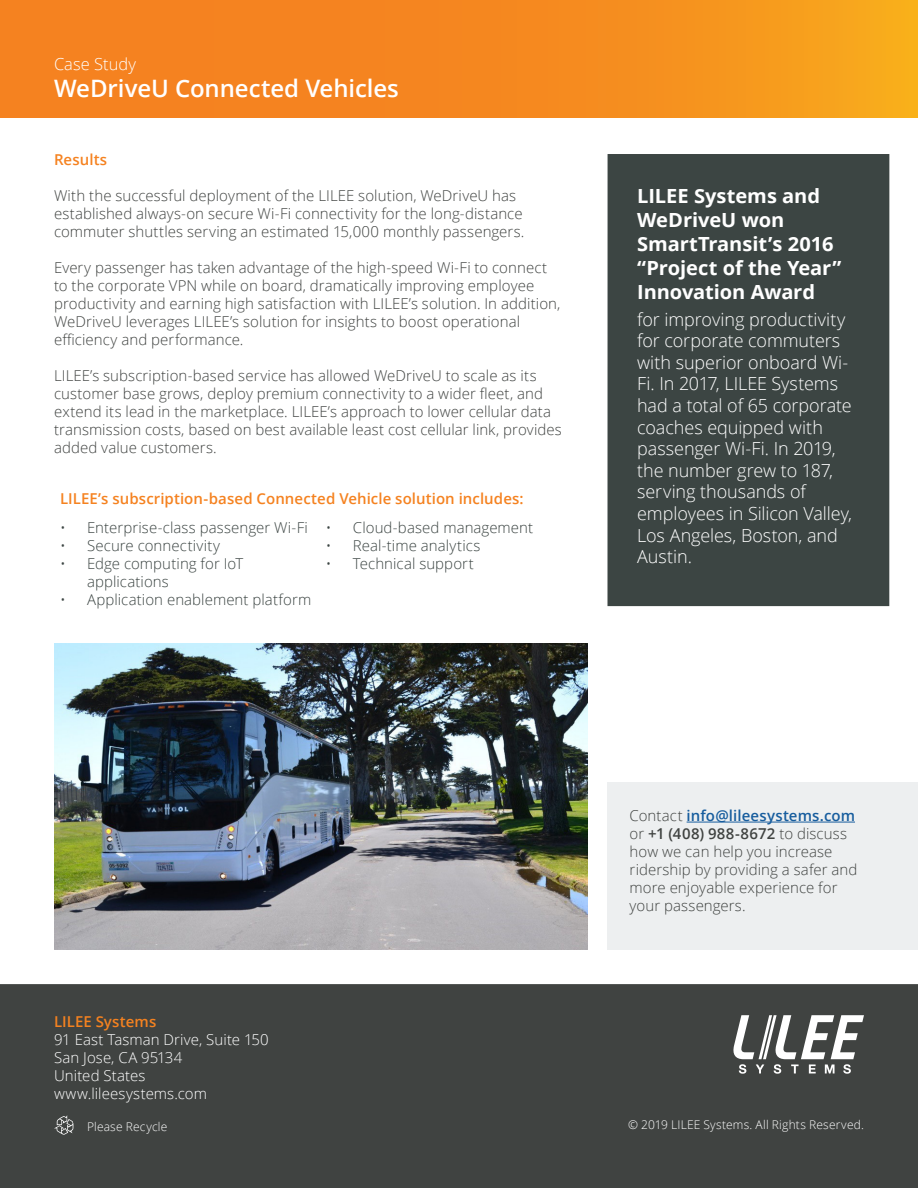
<style>
.page{position:relative;width:918px;height:1188px;background:#fff}
.page>*{position:absolute;margin:0;border:0;box-sizing:border-box;transform-origin:0 0}
.t1{font:600 24px "Open Sans";letter-spacing:-.005em;color:#fff}
.t2{font:700 19.5px/24px "Open Sans";letter-spacing:-.005em;color:#fff}
.t3{font:300 18px/21.6px "Open Sans";letter-spacing:-.005em;color:#fff}
.t4{font:300 16.5px "Open Sans";color:#fff}
.t5{font:300 15px/18px "Open Sans";letter-spacing:.005em;color:#404341}
.t6{font:300 15px/18px "Open Sans";letter-spacing:.005em;color:#3c4543}
.t7{font:600 15px "Open Sans";letter-spacing:.005em;color:#f58220}
.t8{font:300 15px/18px "Open Sans";letter-spacing:.005em;color:#fff}
.t9{font:600 15px "Open Sans";letter-spacing:.01em;color:#175d9e}
.t10{font:600 15px "Open Sans";letter-spacing:.025em;color:#404341}
.Footnote{font:300 12px "Open Sans";letter-spacing:.015em;color:#fff}
.s1{font-weight:300;color:#404341}
.s2{font-weight:300}
</style>
<div class="page">
<div style="left:608px;top:782px;width:310px;height:168px;background:#edeff0"></div>
<div style="left:0;top:0;width:918px;height:118px;background:linear-gradient(to right,#f47821,#f7a01d)"></div>
<hr style="left:687px;top:822px;width:168px;height:1px;background:#175d9e">
<div style="left:0;top:984px;width:918px;height:204px;background:#404341"></div>
<svg style="left:732px;top:1015px;width:132px;height:59px"></svg>
<svg style="left:54px;top:1115px;width:19px;height:20px"></svg>
<img style="left:54px;top:643px;width:533px;height:307px">
<div style="left:607px;top:154px;width:282px;height:452px;background:#3c4543"></div>
<p class="t4" style="left:54px;top:53px;width:84px">Case Study</p>
<p class="t1" style="left:54px;top:72px;width:346px">WeDriveU Connected Vehicles</p>
<p class="t7" style="left:54px;top:150px;width:55px">Results</p>
<p class="t5" style="left:54px;top:187px;width:472px">With the successful deployment of the LILEE solution, WeDriveU has established always-on secure Wi-Fi connectivity for the long-distance commuter shuttles serving an estimated 15,000 monthly passengers.</p>
<p class="t5" style="left:54px;top:259px;width:508px">Every passenger has taken advantage of the high-speed Wi-Fi to connect to the corporate VPN while on board, dramatically improving employee productivity and earning high satisfaction with LILEE’s solution. In addition, WeDriveU leverages LILEE’s solution for insights to boost operational efficiency and performance.</p>
<p class="t5" style="left:54px;top:367px;width:509px">LILEE’s subscription-based service has allowed WeDriveU to scale as its customer base grows, deploy premium connectivity to a wider fleet, and extend its lead in the marketplace. LILEE’s approach to lower cellular data transmission costs, based on best available least cost cellular link, provides added value customers.</p>
<p class="t7" style="left:60px;top:488px;width:465px">LILEE’s subscription-based Connected Vehicle solution includes:</p>
<p class="t6" style="left:60px;top:519px;width:249px">• Enterprise-class passenger Wi-Fi</p>
<p class="t6" style="left:60px;top:537px;width:162px">• Secure connectivity</p>
<p class="t6" style="left:87px;top:555px;width:158px;text-indent:-27px">• Edge computing for IoT applications</p>
<p class="t6" style="left:60px;top:591px;width:253px">• Application enablement platform</p>
<p class="t6" style="left:326px;top:519px;width:209px">• Cloud-based management</p>
<p class="t6" style="left:326px;top:537px;width:156px">• Real-time analytics</p>
<p class="t6" style="left:326px;top:555px;width:149px">• Technical support</p>
<p class="t2" style="left:637px;top:184px;width:206px">LILEE Systems and<br>WeDriveU won<br>SmartTransit’s 2016 “Project of the Year”<br>Innovation Award</p>
<p class="t3" style="left:637px;top:308px;width:216px">for improving productivity for corporate commuters with superior onboard Wi-<br>Fi. In 2017, LILEE Systems had a total of 65 corporate coaches equipped with passenger Wi-Fi. In 2019, the number grew to 187, serving thousands of employees in Silicon Valley,<br>Los Angeles, Boston, and<br>Austin.</p>
<p class="t7" style="left:54px;top:1011px;width:104px">LILEE Systems</p>
<p class="t8" style="left:54px;top:1030px;width:216px">91 East Tasman Drive, Suite 150<br>San Jose, CA 95134</p>
<p class="t8" style="left:54px;top:1066px;width:93px">United States</p>
<p class="t8" style="left:54px;top:1084px;width:155px">www.lileesystems.com</p>
<p class="t9" style="left:630px;top:805px;width:227px"><span class="s1">Contact</span> info@lileesystems.com</p>
<p class="t10" style="left:630px;top:823px;width:219px"><span class="s2">or</span> +1 (408) 988-8672 <span class="s2">to discuss</span></p>
<p class="t5" style="left:630px;top:842px;width:204px">how we can help you increase</p>
<p class="t5" style="left:630px;top:860px;width:229px">ridership by providing a safer and</p>
<p class="t5" style="left:630px;top:878px;width:209px">more enjoyable experience for</p>
<p class="t5" style="left:630px;top:896px;width:118px">your passengers.</p>
<p class="Footnote" style="left:87px;top:1118px;width:82px">Please Recycle</p>
<p class="Footnote" style="left:628px;top:1117px;width:237px">© 2019 LILEE Systems. All Rights Reserved.</p>
</div>
